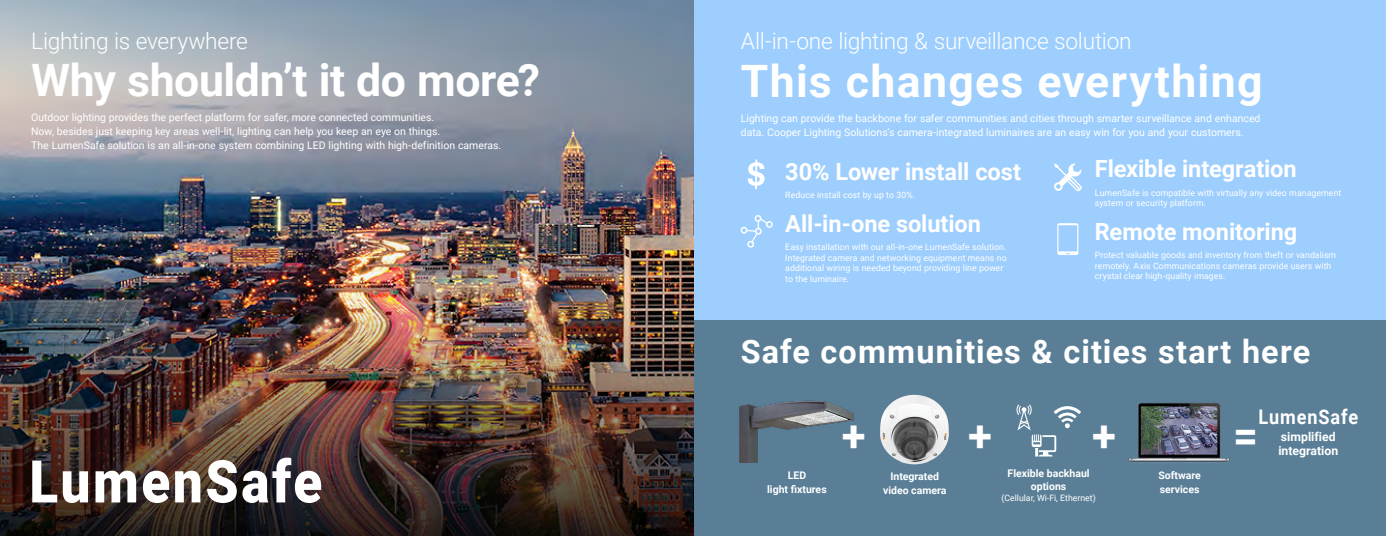
<style>
.page{position:relative;width:1386px;height:536px;background:#fff}
.page>*{position:absolute;margin:0;border:0;box-sizing:border-box;transform-origin:0 0}
.t1{font:900 58.89px "Roboto";letter-spacing:.05em;color:#fff;scale:.9 1}
.t2{font:700 44.62px "Roboto";letter-spacing:.025em;color:#fff}
.t3{font:700 44.62px "Roboto";letter-spacing:-.01em;color:#fff}
.t4{font:700 43.75px "Roboto";color:#fff}
.t5{font:700 32.38px "Roboto";letter-spacing:.03em;color:#fff}
.t6{font:700 23.62px "Roboto";letter-spacing:-.005em;color:#fff}
.t7{font:300 22.75px "Roboto";letter-spacing:-.015em;color:#fff}
.t8{font:700 20.12px "Roboto";letter-spacing:.05em;color:#fff;scale:.9 1}
.t9{font:700 12.25px "Roboto";color:#fff}
.t10{font:10.5px/14px "Roboto";color:#fff}
.t11{font:700 10.5px/14px "Roboto";color:#fff;text-align:center}
.t12{font:8.75px/10.5px "Roboto";letter-spacing:.005em;color:#fff}
</style>
<div class="page">
<div style="left:693px;top:0;width:693px;height:331px;background:#9dcefe"></div>
<div style="left:693px;top:320px;width:693px;height:216px;background:#597e96"></div>
<img style="left:880px;top:394px;width:67px;height:70px">
<img style="left:739px;top:400px;width:115px;height:62px">
<svg style="left:1016px;top:404px;width:65px;height:52px"></svg>
<img style="left:1128px;top:403px;width:102px;height:60px">
<svg style="left:748px;top:159px;width:17px;height:30px"></svg>
<svg style="left:1054px;top:163px;width:28px;height:28px"></svg>
<svg style="left:740px;top:215px;width:33px;height:33px"></svg>
<svg style="left:1057px;top:223px;width:21px;height:32px"></svg>
<img style="left:0;top:0;width:693px;height:536px">
<h3 class="t7" style="left:31px;top:25px;width:218px">Lighting is everywhere</h3>
<h2 class="t3" style="left:31px;top:49px;width:510px">Why shouldn’t it do more?</h2>
<p class="t10" style="left:31px;top:110px;width:472px">Outdoor lighting provides the perfect platform for safer, more connected communities.<br>Now, besides just keeping key areas well-lit, lighting can help you keep an eye on things.<br>The LumenSafe solution is an all-in-one system combining LED lighting with high-definition cameras.</p>
<h1 class="t1" style="left:29px;top:440px;width:327px">LumenSafe</h1>
<h3 class="t7" style="left:741px;top:25px;width:392px">All-in-one lighting &amp; surveillance solution</h3>
<h2 class="t2" style="left:741px;top:49px;width:523px">This changes everything</h2>
<p class="t10" style="left:741px;top:111px;width:521px">Lighting can provide the backbone for safer communities and cities through smarter surveillance and enhanced data. Cooper Lighting Solutions’s camera-integrated luminaires are an easy win for you and your customers.</p>
<h3 class="t6" style="left:785px;top:155px;width:237px">30% Lower install cost</h3>
<p class="t12" style="left:785px;top:189px;width:132px">Reduce install cost by up to 30%.</p>
<h3 class="t6" style="left:785px;top:207px;width:197px">All-in-one solution</h3>
<p class="t12" style="left:785px;top:241px;width:223px">Easy installation with our all-in-one LumenSafe solution.<br>Integrated camera and networking equipment means no additional wiring is needed beyond providing line power to the luminaire.</p>
<h3 class="t6" style="left:1095px;top:152px;width:203px">Flexible integration</h3>
<p class="t12" style="left:1095px;top:187px;width:248px">LumenSafe is compatible with virtually any video management system or security platform.</p>
<h3 class="t6" style="left:1095px;top:215px;width:204px">Remote monitoring</h3>
<p class="t12" style="left:1095px;top:249px;width:243px">Protect valuable goods and inventory from theft or vandalism remotely. Axis Communications cameras provide users with crystal clear high-quality images.</p>
<h3 class="t5" style="left:741px;top:328px;width:571px">Safe communities &amp; cities start here</h3>
<h3 class="t8" style="left:1259px;top:403px;width:112px">LumenSafe</h3>
<p class="t9" style="left:1281px;top:428px;width:56px">simplified</p>
<h3 class="t4" style="left:842px;top:404px;width:25px">+</h3>
<h3 class="t4" style="left:968px;top:404px;width:25px">+</h3>
<h3 class="t4" style="left:1092px;top:404px;width:25px">+</h3>
<h3 class="t4" style="left:1233px;top:404px;width:27px">=</h3>
<p class="t9" style="left:1278px;top:441px;width:61px">integration</p>
<p class="t11" style="left:767px;top:468px;width:61px">LED<br>light fixtures</p>
<p class="t11" style="left:1008px;top:467px;width:84px;line-height:12.2px">Flexible backhaul options</p>
<p class="t12" style="left:1001px;top:492px;width:96px">(Cellular, Wi-Fi, Ethernet)</p>
<p class="t11" style="left:883px;top:468px;width:65px">Integrated video camera</p>
<p class="t11" style="left:1158px;top:468px;width:44px;text-align:left">Software services</p>
</div>
